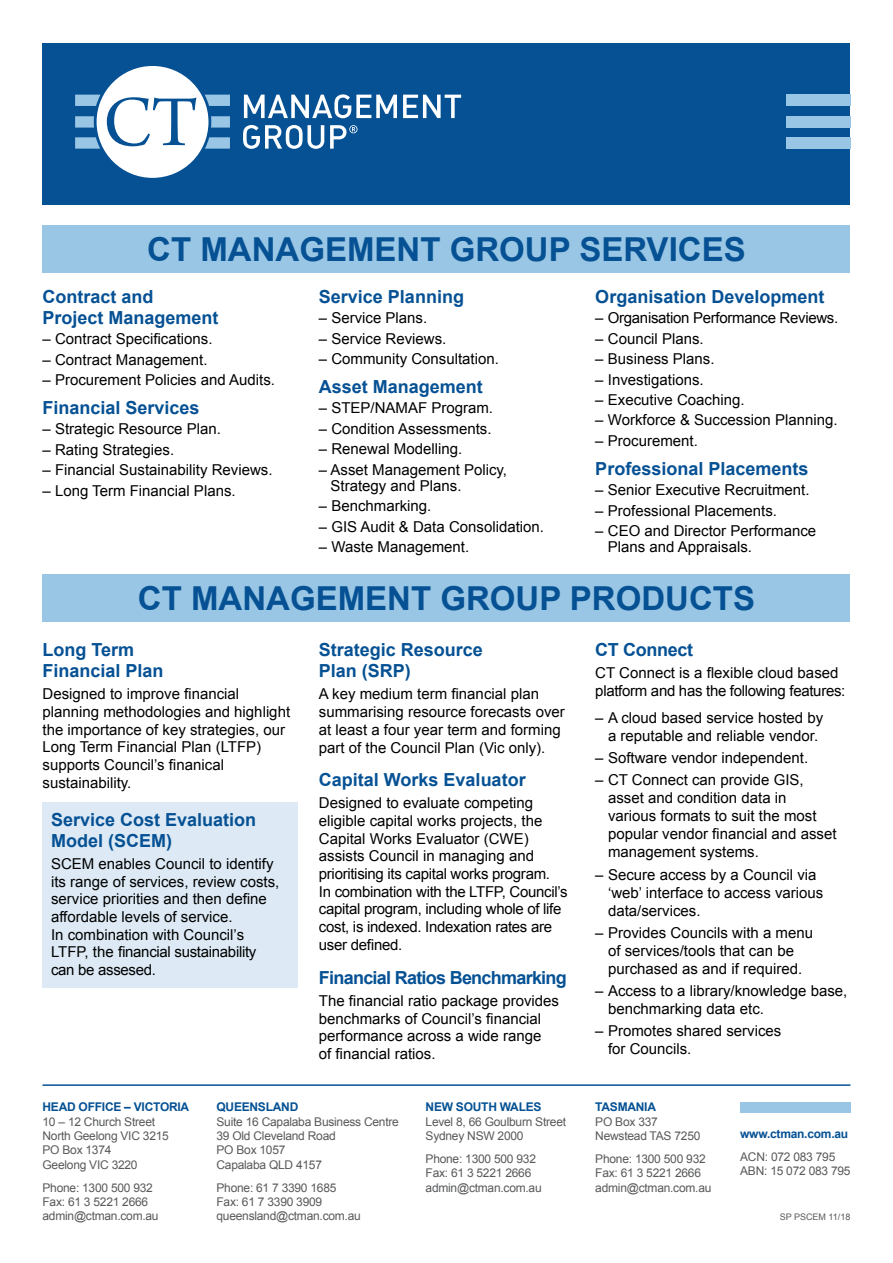
<style>
.page{position:relative;width:893px;height:1263px;background:#fff}
.page>*{position:absolute;margin:0;border:0;box-sizing:border-box;transform-origin:0 0}
.t1{font:700 33px "Arial";color:#055194}
.t2{font:700 18px/21px "Arial";color:#055194}
.t3{font:700 18px "Arial";letter-spacing:-.04em;color:#055194}
.t4{font:700 18px "Arial";letter-spacing:-.02em;color:#055194}
.t5{font:15px/17.7px "Arial";color:#000}
.t6{font:15px/17.7px "Arial";letter-spacing:-.02em;color:#000}
.t7{font:12px/14.4px "Arial";letter-spacing:-.02em;color:#58595b}
.t8{font:700 12px "Arial";letter-spacing:-.02em;color:#055194}
.t9{font:9px "Arial";color:#58595b}
</style>
<div class="page">
<div style="left:43px;top:803px;width:255px;height:185px;background:#ddeaf5"></div>
<hr style="left:43px;top:1084px;width:807px;height:2px;background:#055194">
<div style="left:43px;top:43px;width:807px;height:161px;background:#055194"></div>
<svg style="left:244px;top:94px;width:153px;height:24px"></svg>
<svg style="left:403px;top:95px;width:58px;height:23px"></svg>
<svg style="left:243px;top:125px;width:81px;height:24px"></svg>
<svg style="left:330px;top:125px;width:27px;height:24px"></svg>
<svg style="left:75px;top:66px;width:155px;height:112px"></svg>
<div style="left:786px;top:95px;width:64px;height:11px;background:#99c6e4"></div>
<div style="left:786px;top:116px;width:64px;height:12px;background:#99c6e4"></div>
<div style="left:786px;top:137px;width:64px;height:12px;background:#99c6e4"></div>
<div style="left:43px;top:226px;width:807px;height:47px;background:#99c6e4"></div>
<div style="left:43px;top:575px;width:807px;height:47px;background:#99c6e4"></div>
<div style="left:740px;top:1103px;width:110px;height:10px;background:#99c6e4"></div>
<h1 class="t1" style="left:147px;top:228px;width:600px">CT MANAGEMENT GROUP SERVICES</h1>
<p class="t2" style="left:43px;top:286px;width:178px">Contract and<br>Project Management</p>
<p class="t5" style="left:43px;top:330px;width:172px">– Contract Specifications.</p>
<p class="t5" style="left:43px;top:351px;width:167px">– Contract Management.</p>
<p class="t5" style="left:43px;top:371px;width:234px">– Procurement Policies and Audits.</p>
<p class="t2" style="left:43px;top:398px;width:159px">Financial Services</p>
<p class="t5" style="left:43px;top:420px;width:180px">– Strategic Resource Plan.</p>
<p class="t5" style="left:43px;top:441px;width:133px">– Rating Strategies.</p>
<p class="t5" style="left:43px;top:461px;width:232px">– Financial Sustainability Reviews.</p>
<p class="t5" style="left:43px;top:482px;width:195px">– Long Term Financial Plans.</p>
<p class="t2" style="left:319px;top:286px;width:147px">Service Planning</p>
<p class="t5" style="left:319px;top:309px;width:110px">– Service Plans.</p>
<p class="t5" style="left:319px;top:330px;width:129px">– Service Reviews.</p>
<p class="t5" style="left:319px;top:350px;width:182px">– Community Consultation.</p>
<p class="t2" style="left:319px;top:377px;width:166px">Asset Management</p>
<p class="t5" style="left:319px;top:399px;width:176px">– STEP/NAMAF Program.</p>
<p class="t5" style="left:319px;top:420px;width:174px">– Condition Assessments.</p>
<p class="t5" style="left:319px;top:440px;width:145px">– Renewal Modelling.</p>
<p class="t5" style="left:331px;top:462px;width:178px;line-height:16.2px;text-indent:-12px">– Asset Management Policy,<br>Strategy and Plans.</p>
<p class="t5" style="left:319px;top:497px;width:114px">– Benchmarking.</p>
<p class="t5" style="left:319px;top:518px;width:227px">– GIS Audit &amp; Data Consolidation.</p>
<p class="t5" style="left:319px;top:538px;width:152px">– Waste Management.</p>
<p class="t2" style="left:595px;top:286px;width:231px">Organisation Development</p>
<p class="t6" style="left:595px;top:309px;width:244px">– Organisation Performance Reviews.</p>
<p class="t5" style="left:595px;top:330px;width:110px">– Council Plans.</p>
<p class="t5" style="left:595px;top:350px;width:121px">– Business Plans.</p>
<p class="t5" style="left:595px;top:370px;width:110px">– Investigations.</p>
<p class="t5" style="left:595px;top:391px;width:151px">– Executive Coaching.</p>
<p class="t5" style="left:595px;top:411px;width:244px">– Workforce &amp; Succession Planning.</p>
<p class="t5" style="left:595px;top:432px;width:104px">– Procurement.</p>
<p class="t2" style="left:595px;top:459px;width:215px">Professional Placements</p>
<p class="t5" style="left:595px;top:481px;width:216px">– Senior Executive Recruitment.</p>
<p class="t5" style="left:595px;top:502px;width:183px">– Professional Placements.</p>
<p class="t5" style="left:608px;top:523px;width:210px;line-height:16.2px;text-indent:-13px">– CEO and Director Performance<br>Plans and Appraisals.</p>
<h1 class="t1" style="left:138px;top:577px;width:619px">CT MANAGEMENT GROUP PRODUCTS</h1>
<p class="t2" style="left:43px;top:640px;width:123px">Long Term<br>Financial Plan</p>
<p class="t5" style="left:43px;top:685px;width:249px">Designed to improve financial planning methodologies and highlight the importance of key strategies, our<br>Long Term Financial Plan (LTFP) supports Council’s finanical sustainability.</p>
<p class="t2" style="left:51px;top:810px;width:207px">Service Cost Evaluation<br>Model (SCEM)</p>
<p class="t5" style="left:51px;top:855px;width:230px">SCEM enables Council to identify its range of services, review costs, service priorities and then define affordable levels of service.<br>In combination with Council’s<br>LTFP, the financial sustainability can be assesed.</p>
<p class="t2" style="left:319px;top:640px;width:166px">Strategic Resource<br>Plan (SRP)</p>
<p class="t5" style="left:319px;top:685px;width:247px">A key medium term financial plan summarising resource forecasts over at least a four year term and forming part of the Council Plan (Vic only).</p>
<p class="t2" style="left:319px;top:770px;width:208px">Capital Works Evaluator</p>
<p class="t6" style="left:319px;top:794px;width:250px">Designed to evaluate competing eligible capital works projects, the Capital Works Evaluator (CWE) assists Council in managing and prioritising its capital works program.<br>In combination with the LTFP, Council’s capital program, including whole of life cost, is indexed. Indexation rates are user defined.</p>
<p class="t3" style="left:319px;top:965px;width:249px">Financial Ratios Benchmarking</p>
<p class="t5" style="left:319px;top:992px;width:242px">The financial ratio package provides benchmarks of Council’s financial performance across a wide range<br>of financial ratios.</p>
<p class="t8" style="left:43px;top:1099px;width:148px">HEAD OFFICE – VICTORIA</p>
<p class="t7" style="left:43px;top:1114px;width:128px">10 – 12 Church Street<br>North Geelong VIC 3215<br>PO Box 1374<br>Geelong VIC 3220</p>
<p class="t7" style="left:43px;top:1180px;width:118px">Phone: 1300 500 932<br>Fax: 61 3 5221 2666 admin@ctman.com.au</p>
<p class="t8" style="left:216px;top:1099px;width:83px">QUEENSLAND</p>
<p class="t7" style="left:216px;top:1114px;width:184px">Suite 16 Capalaba Business Centre<br>39 Old Cleveland Road<br>PO Box 1057<br>Capalaba QLD 4157</p>
<p class="t7" style="left:216px;top:1180px;width:146px">Phone: 61 7 3390 1685<br>Fax: 61 7 3390 3909 queensland@ctman.com.au</p>
<p class="t8" style="left:426px;top:1099px;width:117px">NEW SOUTH WALES</p>
<p class="t7" style="left:426px;top:1114px;width:142px">Level 8, 66 Goulburn Street<br>Sydney NSW 2000</p>
<p class="t7" style="left:426px;top:1151px;width:118px">Phone: 1300 500 932<br>Fax: 61 3 5221 2666 admin@ctman.com.au</p>
<p class="t4" style="left:595px;top:638px;width:99px">CT Connect</p>
<p class="t6" style="left:595px;top:664px;width:252px">CT Connect is a flexible cloud based platform and has the following features:</p>
<p class="t5" style="left:595px;top:709px;width:229px;text-align:center">– A cloud based service hosted by a reputable and reliable vendor.</p>
<p class="t5" style="left:595px;top:749px;width:214px">– Software vendor independent.</p>
<p class="t5" style="left:608px;top:771px;width:230px;text-indent:-13px">– CT Connect can provide GIS, asset and condition data in various formats to suit the most popular vendor financial and asset management systems.</p>
<p class="t5" style="left:608px;top:865px;width:217px;text-indent:-13px">– Secure access by a Council via ‘web’ interface to access various data/services.</p>
<p class="t5" style="left:595px;top:924px;width:219px;text-align:center">– Provides Councils with a menu of services/tools that can be purchased as and if required.</p>
<p class="t5" style="left:608px;top:982px;width:241px;text-indent:-13px">– Access to a library/knowledge base, benchmarking data etc.</p>
<p class="t5" style="left:608px;top:1022px;width:175px;text-indent:-13px">– Promotes shared services for Councils.</p>
<p class="t8" style="left:595px;top:1099px;width:62px">TASMANIA</p>
<p class="t7" style="left:595px;top:1114px;width:107px">PO Box 337<br>Newstead TAS 7250</p>
<p class="t7" style="left:595px;top:1151px;width:118px">Phone: 1300 500 932<br>Fax: 61 3 5221 2666 admin@ctman.com.au</p>
<p class="t8" style="left:740px;top:1125px;width:109px">www.ctman.com.au</p>
<p class="t7" style="left:740px;top:1149px;width:112px">ACN: 072 083 795<br>ABN: 15 072 083 795</p>
<p class="t9" style="left:780px;top:1211px;width:72px">SP PSCEM 11/18</p>
</div>
